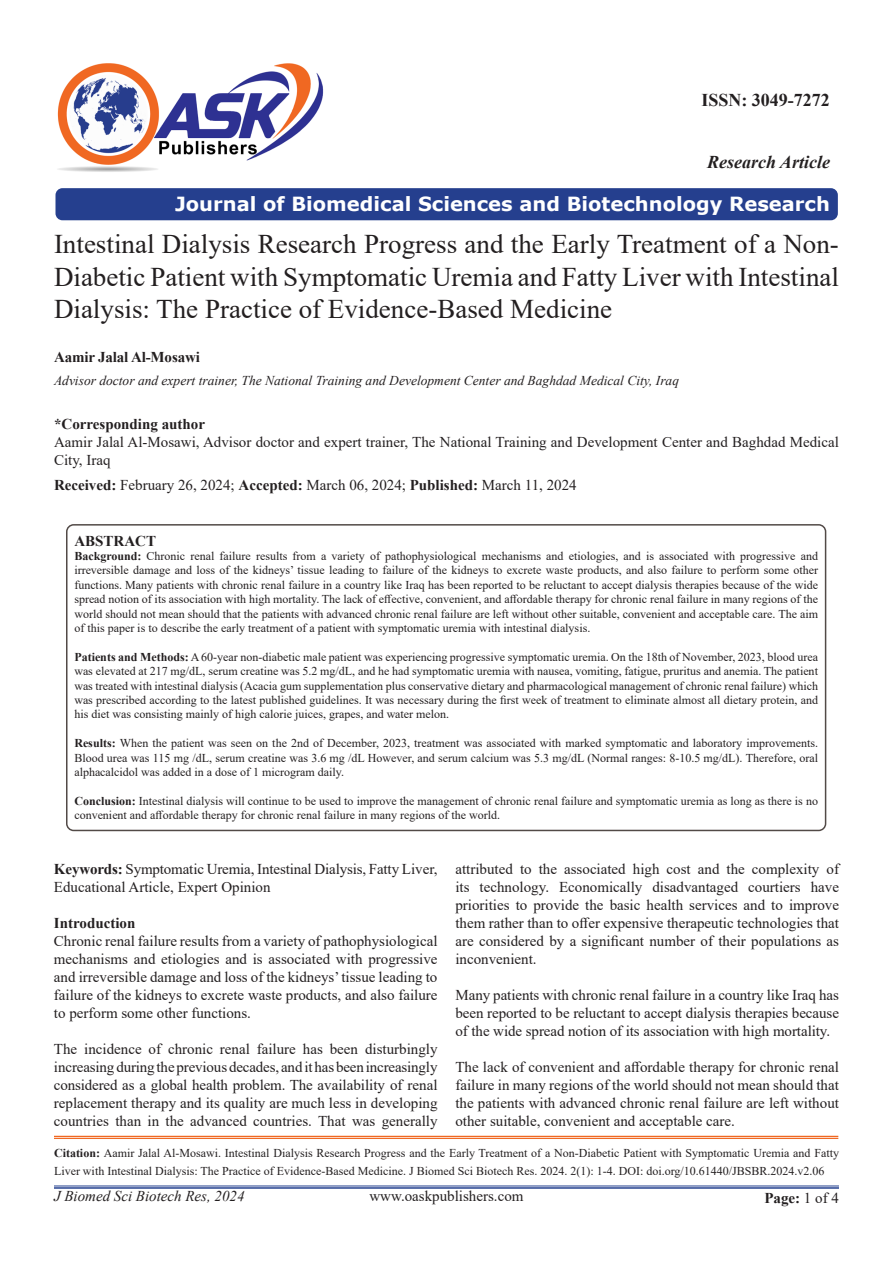
<style>
.page{position:relative;width:893px;height:1263px;background:#fff}
.page>*{position:absolute;margin:0;border:0;box-sizing:border-box;transform-origin:0 0}
.t1{font:27px/32.4px "Times New Roman";color:#231f20;text-align:justify}
.t2{font:700 19.5px "Verdana";color:#fff}
.t3{font:italic 700 18px "Times New Roman";color:#231f20}
.t4{font:700 18px "Times New Roman";color:#231f20}
.t5{font:15px/18px "Times New Roman";color:#231f20;text-align:justify}
.t6{font:700 15px "Times New Roman";color:#231f20}
.t7{font:italic 15px "Times New Roman";color:#231f20}
.t8{font:italic 13.5px "Times New Roman";color:#231f20}
.t9{font:12px/14.4px "Times New Roman";color:#231f20;text-align:justify}
.s1{font-weight:700}
.s2{font-weight:400}
</style>
<div class="page">
<hr style="left:54px;top:1186px;width:785px;height:1px;background:#24418f">
<hr style="left:54px;top:1187px;width:785px;height:2px;background:#24418f">
<div style="left:66px;top:524px;width:760px;height:307px;border:2px solid #524a47;border-radius:7px"></div>
<div style="left:56px;top:188px;width:782px;height:32px;background:#253f8e;border-radius:7px"></div>
<hr style="left:54px;top:1136px;width:784px;height:1px;background:#f06822">
<hr style="left:54px;top:1138px;width:784px;height:1px;background:#f06822">
<img style="left:57px;top:63px;width:267px;height:109px">
<p class="t4" style="left:701px;top:87px;width:130px">ISSN: 3049-7272</p>
<p class="t3" style="left:707px;top:150px;width:124px">Research Article</p>
<p class="t2" style="left:175px;top:190px;width:656px">Journal of Biomedical Sciences and Biotechnology Research</p>
<p class="t1" style="left:54px;top:227px;width:786px">Intestinal Dialysis Research Progress and the Early Treatment of a Non-Diabetic Patient with Symptomatic Uremia and Fatty Liver with Intestinal Dialysis: The Practice of Evidence-Based Medicine</p>
<p class="t6" style="left:54px;top:346px;width:147px">Aamir Jalal Al-Mosawi</p>
<p class="t8" style="left:54px;top:372px;width:627px">Advisor doctor and expert trainer, The National Training and Development Center and Baghdad Medical City, Iraq</p>
<p class="t6" style="left:54px;top:413px;width:152px">*Corresponding author</p>
<p class="t5" style="left:54px;top:432px;width:786px">Aamir Jalal Al-Mosawi, Advisor doctor and expert trainer, The National Training and Development Center and Baghdad Medical<br>City, Iraq</p>
<p class="t5" style="left:54px;top:475px;width:524px"><span class="s1">Received:</span> February 26, 2024; <span class="s1">Accepted:</span> March 06, 2024; <span class="s1">Published:</span> March 11, 2024</p>
<p class="t6" style="left:74px;top:530px;width:83px">ABSTRACT</p>
<p class="t9" style="left:74px;top:548px;width:745px"><span class="s1">Background:</span> Chronic renal failure results from a variety of pathophysiological mechanisms and etiologies, and is associated with progressive and irreversible damage and loss of the kidneys’ tissue leading to failure of the kidneys to excrete waste products, and also failure to perform some other functions. Many patients with chronic renal failure in a country like Iraq has been reported to be reluctant to accept dialysis therapies because of the wide spread notion of its association with high mortality. The lack of effective, convenient, and affordable therapy for chronic renal failure in many regions of the world should not mean should that the patients with advanced chronic renal failure are left without other suitable, convenient and acceptable care. The aim of this paper is to describe the early treatment of a patient with symptomatic uremia with intestinal dialysis.</p>
<p class="t9" style="left:74px;top:649px;width:745px"><span class="s1">Patients and Methods:</span> A 60-year non-diabetic male patient was experiencing progressive symptomatic uremia. On the 18th of November, 2023, blood urea was elevated at 217 mg/dL, serum creatine was 5.2 mg/dL, and he had symptomatic uremia with nausea, vomiting, fatigue, pruritus and anemia. The patient was treated with intestinal dialysis (Acacia gum supplementation plus conservative dietary and pharmacological management of chronic renal failure) which was prescribed according to the latest published guidelines. It was necessary during the first week of treatment to eliminate almost all dietary protein, and his diet was consisting mainly of high calorie juices, grapes, and water melon.</p>
<p class="t9" style="left:74px;top:736px;width:745px"><span class="s1">Results:</span> When the patient was seen on the 2nd of December, 2023, treatment was associated with marked symptomatic and laboratory improvements.<br>Blood urea was 115 mg /dL, serum creatine was 3.6 mg /dL However, and serum calcium was 5.3 mg/dL (Normal ranges: 8-10.5 mg/dL). Therefore, oral alphacalcidol was added in a dose of 1 microgram daily.</p>
<p class="t9" style="left:74px;top:793px;width:745px"><span class="s1">Conclusion:</span> Intestinal dialysis will continue to be used to improve the management of chronic renal failure and symptomatic uremia as long as there is no convenient and affordable therapy for chronic renal failure in many regions of the world.</p>
<p class="t5" style="left:54px;top:859px;width:385px"><span class="s1">Keywords:</span> Symptomatic Uremia, Intestinal Dialysis, Fatty Liver,<br>Educational Article, Expert Opinion</p>
<p class="t6" style="left:54px;top:912px;width:83px">Introduction</p>
<p class="t5" style="left:54px;top:931px;width:385px">Chronic renal failure results from a variety of pathophysiological mechanisms and etiologies and is associated with progressive and irreversible damage and loss of the kidneys’ tissue leading to failure of the kidneys to excrete waste products, and also failure to perform some other functions.</p>
<p class="t5" style="left:54px;top:1039px;width:385px">The incidence of chronic renal failure has been disturbingly increasing during the previous decades, and it has been increasingly considered as a global health problem. The availability of renal replacement therapy and its quality are much less in developing countries than in the advanced countries. That was generally</p>
<p class="t5" style="left:455px;top:859px;width:385px">attributed to the associated high cost and the complexity of its technology. Economically disadvantaged courtiers have priorities to provide the basic health services and to improve them rather than to offer expensive therapeutic technologies that are considered by a significant number of their populations as inconvenient.</p>
<p class="t5" style="left:455px;top:985px;width:385px">Many patients with chronic renal failure in a country like Iraq has been reported to be reluctant to accept dialysis therapies because of the wide spread notion of its association with high mortality.</p>
<p class="t5" style="left:455px;top:1057px;width:385px">The lack of convenient and affordable therapy for chronic renal failure in many regions of the world should not mean should that the patients with advanced chronic renal failure are left without other suitable, convenient and acceptable care.</p>
<p class="t9" style="left:54px;top:1143px;width:786px;line-height:18px"><span class="s1">Citation:</span> Aamir Jalal Al-Mosawi. Intestinal Dialysis Research Progress and the Early Treatment of a Non-Diabetic Patient with Symptomatic Uremia and Fatty<br>Liver with Intestinal Dialysis: The Practice of Evidence-Based Medicine. J Biomed Sci Biotech Res. 2024. 2(1): 1-4. DOI: doi.org/10.61440/JBSBR.2024.v2.06</p>
<p class="t6" style="left:764px;top:1187px;width:76px">Page: <span class="s2">1 of 4</span></p>
<p class="t7" style="left:54px;top:1186px;width:192px">J Biomed Sci Biotech Res, 2024</p>
<p class="t5" style="left:369px;top:1187px;width:156px">www.oaskpublishers.com</p>
</div>
